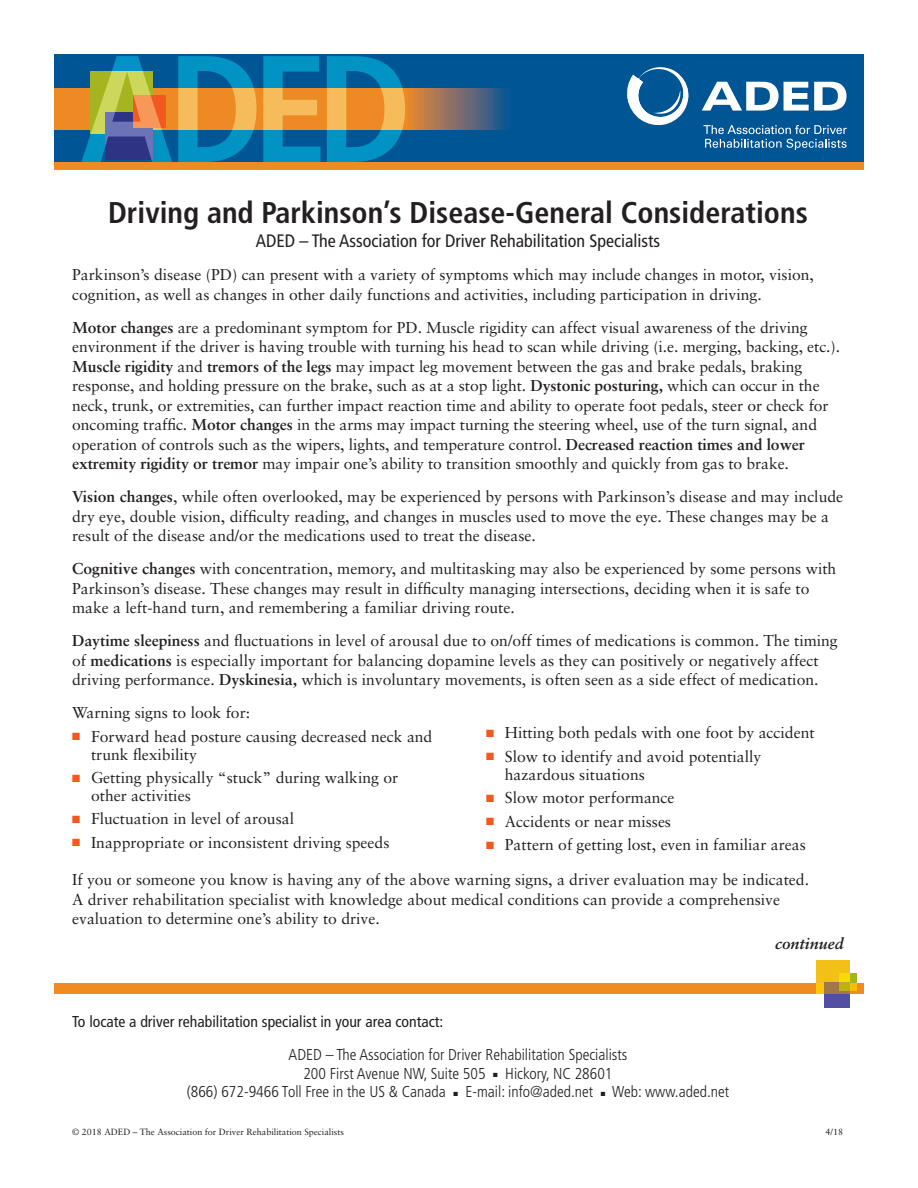
<style>
.page{position:relative;width:918px;height:1188px;background:#fff}
.page>*{position:absolute;margin:0;border:0;box-sizing:border-box;transform-origin:0 0}
.Sheet_heading{font:700 condensed 30px "Frutiger";color:#231f20}
.Sheet_subhead{font:condensed 18px "Frutiger";color:#231f20}
.body{font:15.75px/19.5px "Sabon";color:#231f20}
.footer_address{font:300 condensed 15.75px/18.8px "Frutiger";color:#231f20}
.To_locate_statement{font:condensed 15.75px "Frutiger";color:#231f20}
.body-2{font:italic 700 15.75px "Sabon";color:#231f20}
.t1{font:9px "Sabon";color:#231f20}
.s1{font-weight:700}
.s2{color:#f15921}
</style>
<div class="page">
<div style="left:54px;top:149px;width:810px;height:21px;background:#f08b21"></div>
<div style="left:54px;top:54px;width:810px;height:108px;background:#005595"></div>
<svg style="left:54px;top:89px;width:648px;height:41px"></svg>
<div style="left:54px;top:984px;width:810px;height:10px;background:#f08b21"></div>
<div style="left:816px;top:960px;width:34px;height:34px;background:#f3c017"></div>
<svg style="left:824px;top:983px;width:26px;height:25px"></svg>
<svg style="left:839px;top:973px;width:18px;height:18px"></svg>
<svg style="left:81px;top:56px;width:324px;height:106px"></svg>
<svg style="left:702px;top:82px;width:145px;height:29px"></svg>
<svg style="left:703px;top:125px;width:144px;height:25px"></svg>
<svg style="left:627px;top:67px;width:61px;height:59px"></svg>
<p class="Sheet_heading" style="left:108px;top:194px;width:701px">Driving and Parkinson’s Disease-General Considerations</p>
<p class="Sheet_subhead" style="left:256px;top:231px;width:406px">ADED – The Association for Driver Rehabilitation Specialists</p>
<p class="body" style="left:72px;top:265px;width:743px">Parkinson’s disease (PD) can present with a variety of symptoms which may include changes in motor, vision, cognition, as well as changes in other daily functions and activities, including participation in driving.</p>
<p class="body" style="left:72px;top:317px;width:769px"><span class="s1">Motor changes</span> are a predominant symptom for PD. Muscle rigidity can affect visual awareness of the driving environment if the driver is having trouble with turning his head to scan while driving (i.e. merging, backing, etc.).<br><span class="s1">Muscle rigidity</span> and <span class="s1">tremors of the legs</span> may impact leg movement between the gas and brake pedals, braking response, and holding pressure on the brake, such as at a stop light. <span class="s1">Dystonic posturing,</span> which can occur in the neck, trunk, or extremities, can further impact reaction time and ability to operate foot pedals, steer or check for oncoming traffic. <span class="s1">Motor changes</span> in the arms may impact turning the steering wheel, use of the turn signal, and operation of controls such as the wipers, lights, and temperature control. <span class="s1">Decreased reaction times and lower extremity rigidity or tremor</span> may impair one’s ability to transition smoothly and quickly from gas to brake.</p>
<p class="body" style="left:72px;top:487px;width:773px"><span class="s1">Vision changes</span>, while often overlooked, may be experienced by persons with Parkinson’s disease and may include dry eye, double vision, difficulty reading, and changes in muscles used to move the eye. These changes may be a result of the disease and/or the medications used to treat the disease.</p>
<p class="body" style="left:72px;top:559px;width:766px"><span class="s1">Cognitive changes</span> with concentration, memory, and multitasking may also be experienced by some persons with<br>Parkinson’s disease. These changes may result in difficulty managing intersections, deciding when it is safe to make a left-hand turn, and remembering a familiar driving route.</p>
<p class="body" style="left:72px;top:631px;width:767px"><span class="s1">Daytime sleepiness</span> and fluctuations in level of arousal due to on/off times of medications is common. The timing of <span class="s1">medications</span> is especially important for balancing dopamine levels as they can positively or negatively affect driving performance. <span class="s1">Dyskinesia,</span> which is involuntary movements, is often seen as a side effect of medication.</p>
<p class="body" style="left:72px;top:703px;width:180px">Warning signs to look for:</p>
<p class="body" style="left:91px;top:727px;width:343px;line-height:18px;text-indent:-19px"><span class="s2">■</span> Forward head posture causing decreased neck and trunk flexibility</p>
<p class="body" style="left:91px;top:768px;width:309px;line-height:18px;text-indent:-19px"><span class="s2">■</span> Getting physically “stuck” during walking or other activities</p>
<p class="body" style="left:72px;top:809px;width:223px"><span class="s2">■</span> Fluctuation in level of arousal</p>
<p class="body" style="left:72px;top:832px;width:319px"><span class="s2">■</span> Inappropriate or inconsistent driving speeds</p>
<p class="body" style="left:486px;top:723px;width:330px"><span class="s2">■</span> Hitting both pedals with one foot by accident</p>
<p class="body" style="left:505px;top:747px;width:258px;line-height:18px;text-indent:-19px"><span class="s2">■</span> Slow to identify and avoid potentially hazardous situations</p>
<p class="body" style="left:486px;top:788px;width:190px"><span class="s2">■</span> Slow motor performance</p>
<p class="body" style="left:486px;top:811px;width:187px"><span class="s2">■</span> Accidents or near misses</p>
<p class="body" style="left:486px;top:835px;width:321px"><span class="s2">■</span> Pattern of getting lost, even in familiar areas</p>
<p class="body" style="left:72px;top:870px;width:738px">If you or someone you know is having any of the above warning signs, a driver evaluation may be indicated.<br>A driver rehabilitation specialist with knowledge about medical conditions can provide a comprehensive evaluation to determine one’s ability to drive.</p>
<p class="To_locate_statement" style="left:72px;top:1012px;width:373px">To locate a driver rehabilitation specialist in your area contact:</p>
<p class="footer_address" style="left:303px;top:1045px;width:325px;text-indent:-15px">ADED – The Association for Driver Rehabilitation Specialists<br>200 First Avenue NW, Suite 505</p>
<p class="footer_address" style="left:493px;top:1064px;width:121px">■ Hickory, NC 28601</p>
<p class="body-2" style="left:775px;top:934px;width:70px">continued</p>
<p class="footer_address" style="left:187px;top:1083px;width:260px">(866) 672-9466 Toll Free in the US &amp; Canada</p>
<p class="footer_address" style="left:453px;top:1083px;width:141px">■ E-mail: info@aded.net</p>
<p class="footer_address" style="left:601px;top:1083px;width:130px">■ Web: www.aded.net</p>
<p class="t1" style="left:72px;top:1127px;width:273px">© 2018 ADED – The Association for Driver Rehabilitation Specialists</p>
<p class="t1" style="left:826px;top:1127px;width:19px">4/18</p>
</div>
